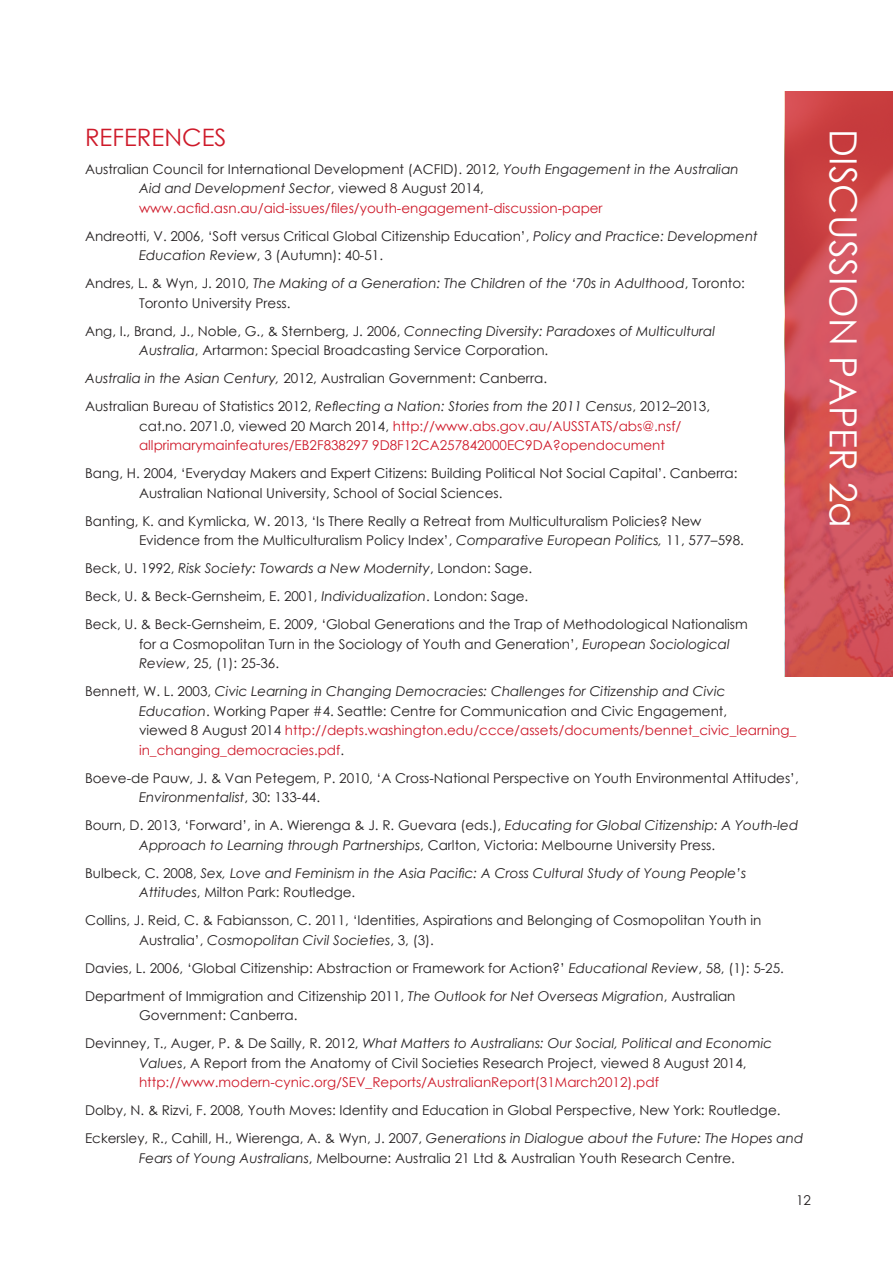
<style>
.page{position:relative;width:893px;height:1263px;background:#fff}
.page>*{position:absolute;margin:0;border:0;box-sizing:border-box;transform-origin:0 0}
.Main_heading{font:37.5px "Century Gothic";color:#fff}
.Heading_1{font:24px "Century Gothic";color:#ce1929}
.Body_text{font:13.5px/19.5px "Century Gothic";color:#231f20}
.Body_text-2{font:italic 13.5px/19.5px "Century Gothic";color:#231f20}
.Body_text-3{font:13.5px/19.5px "Century Gothic";color:#ce1929}
.s1{font-style:italic}
.s2{color:#ce1929}
.s3{font-style:normal}
.s4{color:#231f20}
.s5{font-style:italic;color:#231f20}
</style>
<div class="page">
<svg style="left:785px;top:91px;width:108px;height:586px;background:#d04f53"></svg>
<p class="Heading_1" style="left:85px;top:120px;width:143px">REFERENCES</p>
<p class="Body_text" style="left:139px;top:159px;width:601px;text-indent:-54px">Australian Council for International Development (ACFID). 2012, <span class="s1">Youth Engagement in the Australian<br>Aid and Development Sector</span>, viewed 8 August 2014, <span class="s2">www.acfid.asn.au/aid-issues/files/youth-engagement-discussion-paper</span></p>
<p class="Body_text" style="left:139px;top:226px;width:620px;text-indent:-54px">Andreotti, V. 2006, ‘Soft versus Critical Global Citizenship Education’, <span class="s1">Policy and Practice: Development<br>Education Review</span>, 3 (Autumn): 40-51.</p>
<p class="Body_text-2" style="left:139px;top:273px;width:607px;text-indent:-54px"><span class="s3">Andres, L. &amp; Wyn, J. 2010,</span> The Making of a Generation: The Children of the ‘70s in Adulthood<span class="s3">, Toronto:<br>Toronto University Press.</span></p>
<p class="Body_text" style="left:139px;top:321px;width:578px;text-indent:-54px">Ang, I., Brand, J., Noble, G., &amp; Sternberg, J. 2006, <span class="s1">Connecting Diversity: Paradoxes of Multicultural<br>Australia</span>, Artarmon: Special Broadcasting Service Corporation.</p>
<p class="Body_text" style="left:85px;top:368px;width:463px"><span class="s1">Australia in the Asian Century,</span> 2012, Australian Government: Canberra.</p>
<p class="Body_text-3" style="left:139px;top:396px;width:573px;text-indent:-54px"><span class="s4">Australian Bureau of Statistics 2012,</span> <span class="s5">Reflecting a Nation: Stories from the 2011 Census</span><span class="s4">, 2012–2013, cat.no. 2071.0, viewed 20 March 2014,</span> http://www.abs.gov.au/AUSSTATS/abs@.nsf/ allprimarymainfeatures/EB2F838297 9D8F12CA257842000EC9DA?opendocument</p>
<p class="Body_text" style="left:139px;top:463px;width:600px;text-indent:-54px">Bang, H. 2004, ‘Everyday Makers and Expert Citizens: Building Political Not Social Capital’. Canberra:<br>Australian National University, School of Social Sciences.</p>
<p class="Body_text" style="left:139px;top:511px;width:606px;text-indent:-54px">Banting, K. and Kymlicka, W. 2013, ‘Is There Really a Retreat from Multiculturalism Policies? New<br>Evidence from the Multiculturalism Policy Index’, <span class="s1">Comparative European Politics,</span> 11, 577–598.</p>
<p class="Body_text-2" style="left:85px;top:558px;width:449px"><span class="s3">Beck, U. 1992,</span> Risk Society: Towards a New Modernity<span class="s3">, London: Sage.</span></p>
<p class="Body_text" style="left:85px;top:586px;width:445px">Beck, U. &amp; Beck-Gernsheim, E. 2001, <span class="s1">Individualization</span>. London: Sage.</p>
<p class="Body_text" style="left:139px;top:614px;width:610px;text-indent:-54px">Beck, U. &amp; Beck-Gernsheim, E. 2009, ‘Global Generations and the Trap of Methodological Nationalism for a Cosmopolitan Turn in the Sociology of Youth and Generation’, <span class="s1">European Sociological<br>Review</span>, 25, (1): 25-36.</p>
<p class="Body_text" style="left:139px;top:681px;width:659px;text-indent:-54px">Bennett, W. L. 2003, <span class="s1">Civic Learning in Changing Democracies: Challenges for Citizenship and Civic Education</span>. Working Paper #4. Seattle: Centre for Communication and Civic Engagement,<br>viewed 8 August 2014 <span class="s2">http://depts.washington.edu/ccce/assets/documents/bennet_civic_learning_ in_changing_democracies.pdf</span>.</p>
<p class="Body_text" style="left:139px;top:768px;width:661px;text-indent:-54px">Boeve-de Pauw, J. &amp; Van Petegem, P. 2010, ‘A Cross-National Perspective on Youth Environmental Attitudes’,<br><span class="s1">Environmentalist</span>, 30: 133-44.</p>
<p class="Body_text" style="left:139px;top:815px;width:661px;text-indent:-54px">Bourn, D. 2013, ‘Forward’, in A. Wierenga &amp; J. R. Guevara (eds.), <span class="s1">Educating for Global Citizenship: A Youth-led<br>Approach to Learning through Partnerships</span>, Carlton, Victoria: Melbourne University Press.</p>
<p class="Body_text-2" style="left:139px;top:863px;width:609px;text-indent:-54px"><span class="s3">Bulbeck, C. 2008,</span> Sex, Love and Feminism in the Asia Pacific: A Cross Cultural Study of Young People’s<br>Attitudes<span class="s3">, Milton Park: Routledge.</span></p>
<p class="Body_text" style="left:139px;top:910px;width:624px;text-indent:-54px">Collins, J. Reid, C. &amp; Fabiansson, C. 2011, ‘Identities, Aspirations and Belonging of Cosmopolitan Youth in<br>Australia’, <span class="s1">Cosmopolitan Civil Societies</span>, 3, (3).</p>
<p class="Body_text" style="left:85px;top:958px;width:700px">Davies, L. 2006, ‘Global Citizenship: Abstraction or Framework for Action?’ <span class="s1">Educational Review</span>, 58, (1): 5-25.</p>
<p class="Body_text" style="left:139px;top:986px;width:598px;text-indent:-54px">Department of Immigration and Citizenship 2011, <span class="s1">The Outlook for Net Overseas Migration</span>, Australian<br>Government: Canberra.</p>
<p class="Body_text" style="left:139px;top:1033px;width:635px;text-indent:-54px">Devinney, T., Auger, P. &amp; De Sailly, R. 2012, <span class="s1">What Matters to Australians: Our Social, Political and Economic<br>Values</span>, A Report from the Anatomy of Civil Societies Research Project, viewed 8 August 2014, <span class="s2">http://www.modern-cynic.org/SEV_Reports/AustralianReport(31March2012).pdf</span></p>
<p class="Body_text" style="left:85px;top:1100px;width:697px">Dolby, N. &amp; Rizvi, F. 2008, Youth Moves: Identity and Education in Global Perspective, New York: Routledge.</p>
<p class="Body_text" style="left:139px;top:1128px;width:666px;text-indent:-54px">Eckersley, R., Cahill, H., Wierenga, A. &amp; Wyn, J. 2007, <span class="s1">Generations in Dialogue about the Future: The Hopes and<br>Fears of Young Australians</span>, Melbourne: Australia 21 Ltd &amp; Australian Youth Research Centre.</p>
<p class="Body_text" style="left:796px;top:1190px;width:16px">12</p>
<p class="Main_heading" style="left:869px;top:129px;width:400px;rotate:90deg">DISCUSSION PAPER 2a</p>
</div>
